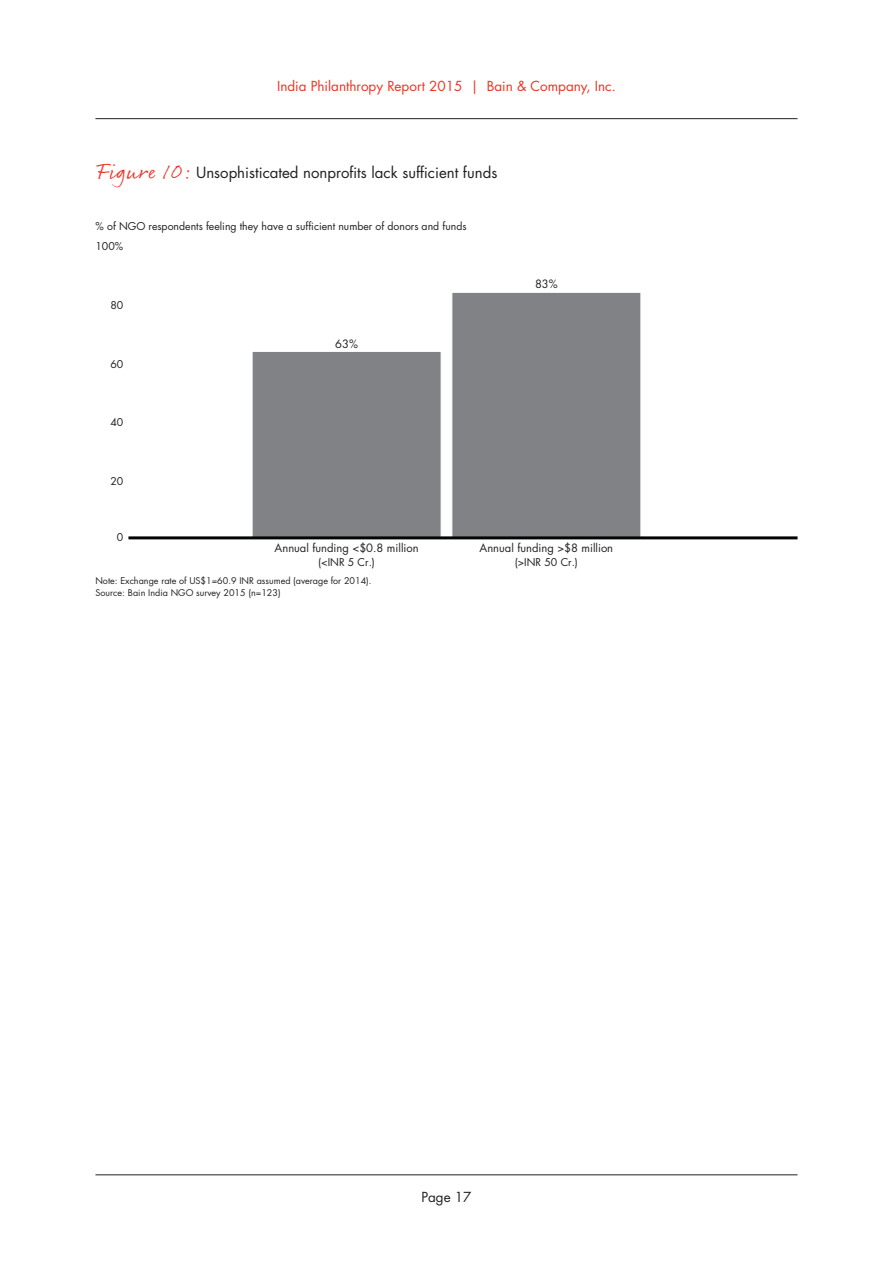
<style>
.page{position:relative;width:893px;height:1263px;background:#fff}
.page>*{position:absolute;margin:0;border:0;box-sizing:border-box;transform-origin:0 0}
.t1{font:15px "Futura";color:#231f20}
.t2{font:13.5px "Futura";color:#ee3224}
.t3{font:13.5px "Futura";color:#231f20}
.t4{font:11.25px "Futura";color:#231f20}
.t5{font:10.5px "Futura";color:#231f20}
.t6{font:9px/12px "Futura";color:#231f20}
.s1{font-family:"Rollerscript Rough";font-size:22.5px;color:#ee3224}
</style>
<div class="page">
<hr style="left:95px;top:118px;width:702px;height:1px;background:#231f20">
<hr style="left:95px;top:1174px;width:702px;height:1px;background:#231f20">
<div style="left:252px;top:351px;width:189px;height:187px;background:#808285;border:1px solid #fff"></div>
<div style="left:452px;top:292px;width:189px;height:246px;background:#808285;border:1px solid #fff"></div>
<hr style="left:128px;top:536px;width:669px;height:3px;background:#030505">
<p class="t2" style="left:277px;top:78px;width:340px">India Philanthropy Report 2015 | Bain &amp; Company, Inc.</p>
<h1 class="t1" style="left:95px;top:163px;width:403px"><span class="s1">Figure 10:</span> Unsophisticated nonprofits lack sufficient funds</h1>
<p class="t5" style="left:95px;top:219px;width:373px">% of NGO respondents feeling they have a sufficient number of donors and funds</p>
<p class="t5" style="left:95px;top:240px;width:29px">100%</p>
<p class="t5" style="left:110px;top:298px;width:14px">80</p>
<p class="t5" style="left:110px;top:357px;width:14px">60</p>
<p class="t5" style="left:110px;top:416px;width:14px">40</p>
<p class="t5" style="left:110px;top:475px;width:14px">20</p>
<p class="t5" style="left:117px;top:530px;width:8px">0</p>
<p class="t4" style="left:335px;top:336px;width:24px">63%</p>
<p class="t4" style="left:275px;top:541px;width:146px">Annual funding &lt;$0.8 million</p>
<p class="t5" style="left:318px;top:555px;width:58px">(&lt;INR 5 Cr.)</p>
<p class="t6" style="left:95px;top:575px;width:278px">Note: Exchange rate of US$1=60.9 INR assumed (average for 2014).<br>Source: Bain India NGO survey 2015 (n=123)</p>
<p class="t4" style="left:535px;top:277px;width:24px">83%</p>
<p class="t4" style="left:480px;top:541px;width:135px">Annual funding &gt;$8 million</p>
<p class="t5" style="left:515px;top:555px;width:65px">(&gt;INR 50 Cr.)</p>
<p class="t3" style="left:421px;top:1188px;width:52px">Page 17</p>
</div>
